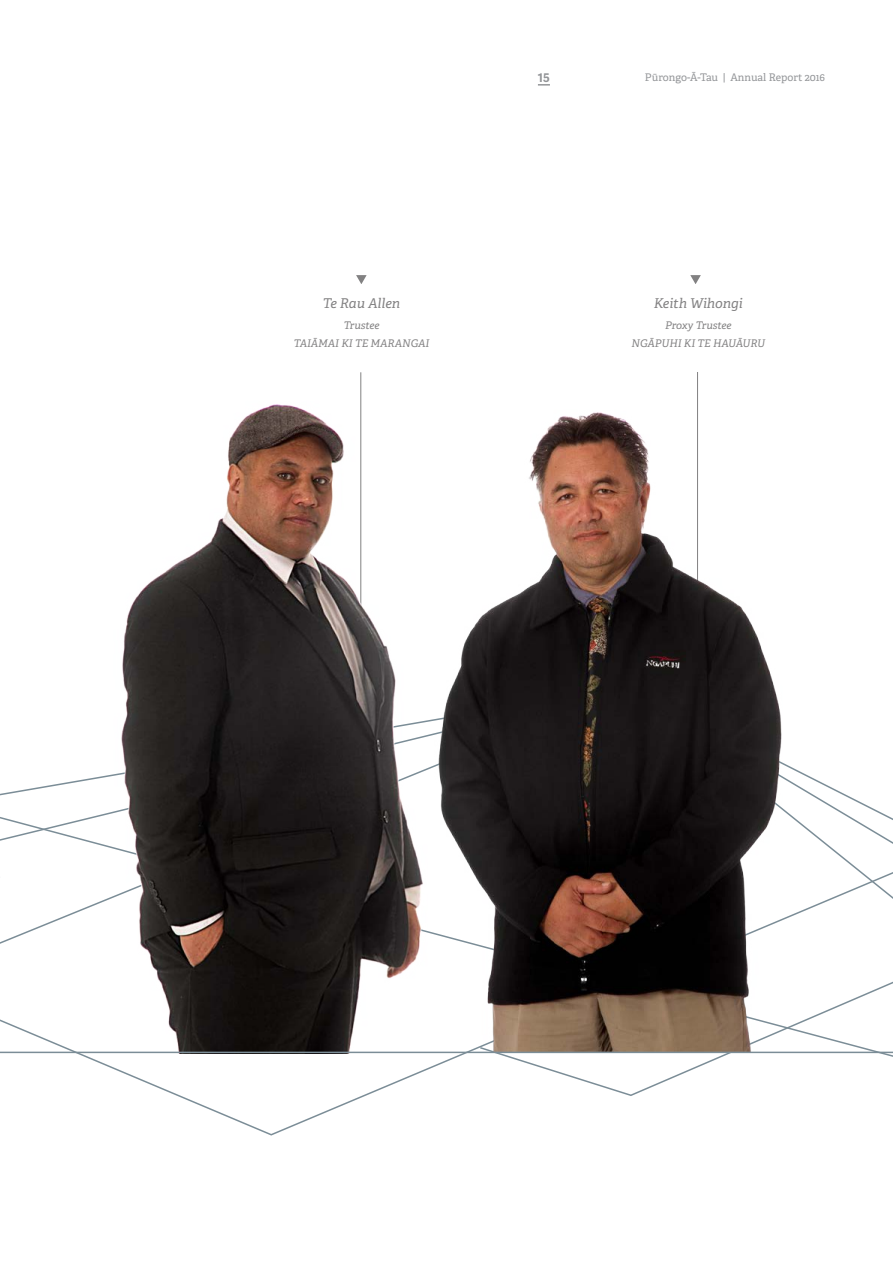
<style>
.page{position:relative;width:893px;height:1263px;background:#fff}
.page>*{position:absolute;margin:0;border:0;box-sizing:border-box;transform-origin:0 0}
.t1{font:italic 13.5px "Adelle PE";color:#828182}
.t2{font:700 12px "Adelle Sans";color:#939598}
.t3{font:italic 10.5px/18px "Adelle PE";color:#828182;text-align:center}
.t4{font:10.5px "Adelle PE";color:#939598}
</style>
<div class="page">
<svg style="left:632px;top:775px;width:261px;height:308px"></svg>
<svg style="left:0;top:788px;width:632px;height:348px"></svg>
<svg style="left:0;top:788px;width:2px;height:91px"></svg>
<svg style="left:356px;top:275px;width:11px;height:9px"></svg>
<svg style="left:690px;top:275px;width:11px;height:9px"></svg>
<hr style="left:697px;top:372px;width:1px;height:286px;background:#828182">
<hr style="left:361px;top:372px;width:1px;height:254px;background:#828182">
<img style="left:30px;top:392px;width:382px;height:660px">
<img style="left:412px;top:412px;width:395px;height:640px">
<hr style="left:0;top:1052px;width:893px;height:1px;background:#7b8d97">
<svg style="left:538px;top:84px;width:12px;height:2px"></svg>
<p class="t1" style="left:323px;top:293px;width:79px">Te Rau Allen</p>
<p class="t3" style="left:294px;top:316px;width:137px">Trustee<br>TAIĀMAI KI TE MARANGAI</p>
<p class="t2" style="left:538px;top:69px;width:14px">15</p>
<p class="t4" style="left:645px;top:69px;width:181px">Pūrongo-Ā-Tau | Annual Report 2016</p>
<p class="t1" style="left:654px;top:293px;width:91px">Keith Wihongi</p>
<p class="t3" style="left:631px;top:316px;width:135px">Proxy Trustee<br>NGĀPUHI KI TE HAUĀURU</p>
</div>
